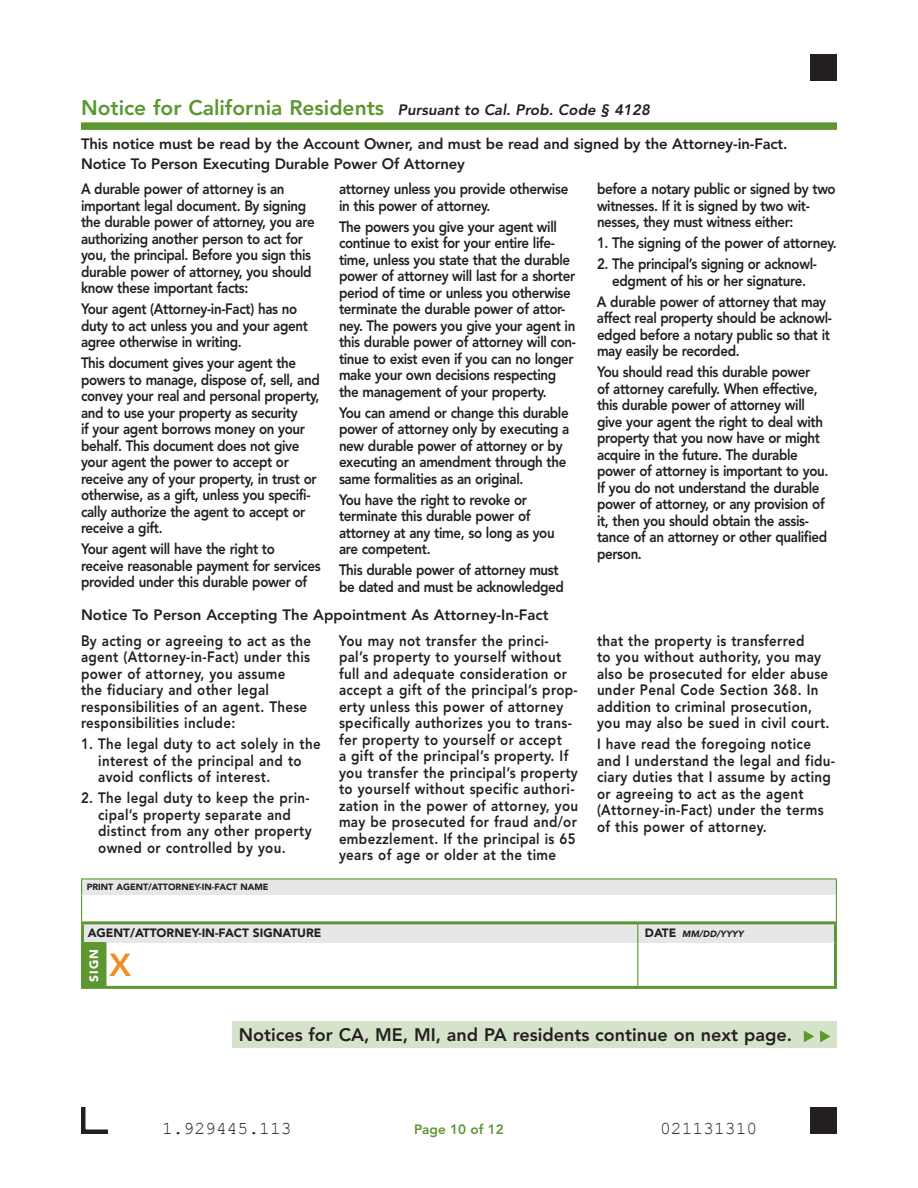
<style>
.page{position:relative;width:918px;height:1188px;background:#fff}
.page>*{position:absolute;margin:0;border:0;box-sizing:border-box;transform-origin:0 0}
.t1{font:800 31.5px "Avenir LT Std";color:#f28b20}
.t2{font:800 21px "Avenir LT Std";color:#5c9731}
.t3{font:800 18px "Avenir LT Std";color:#231f20}
.t4{font:18px "Courier New";color:#231f20}
.t5{font:800 15px/16.5px "Avenir LT Std";letter-spacing:-.025em;color:#231f20;scale:.89 1}
.t6{font:800 15px/16.5px "Avenir LT Std";letter-spacing:.025em;color:#231f20;scale:.89 1}
.t7{font:800 15px/19.5px "Avenir LT Std";letter-spacing:-.025em;color:#231f20}
.t8{font:800 15px/25.5px "Avenir LT Std";color:#231f20}
.t9{font:800 13.5px "Avenir LT Std";color:#5c9731}
.t10{font:900 12px "Avenir LT Std";color:#231f20}
.t11{font:900 12px "Avenir LT Std";color:#fff}
.t12{font:900 9px "Avenir LT Std";color:#231f20}
.t13{font:italic 900 9px "Avenir LT Std";color:#231f20}
.s1{font-style:italic;font-size:15px;color:#231f20}
.s2{font-style:normal;font-size:12px}
</style>
<div class="page">
<div style="left:81px;top:122px;width:756px;height:8px;background:#5c9731"></div>
<div style="left:82px;top:879px;width:754px;height:15px;background:#e6e7e9"></div>
<hr style="left:81px;top:878px;width:756px;height:2px;background:#5c9731">
<svg style="left:81px;top:880px;width:1px;height:41px"></svg>
<svg style="left:836px;top:880px;width:1px;height:41px"></svg>
<div style="left:82px;top:923px;width:754px;height:19px;background:#e6e7e9"></div>
<div style="left:82px;top:942px;width:23px;height:45px;background:#5c9731"></div>
<hr style="left:834px;top:924px;width:3px;height:18px;background:#5c9731">
<hr style="left:834px;top:942px;width:3px;height:44px;background:#5c9731">
<hr style="left:105px;top:986px;width:732px;height:3px;background:#5c9731">
<hr style="left:81px;top:921px;width:24px;height:3px;background:#5c9731">
<hr style="left:81px;top:924px;width:3px;height:18px;background:#5c9731">
<hr style="left:105px;top:921px;width:732px;height:3px;background:#5c9731">
<hr style="left:81px;top:942px;width:3px;height:44px;background:#5c9731">
<hr style="left:104px;top:942px;width:2px;height:44px;background:#5c9731">
<hr style="left:81px;top:986px;width:24px;height:3px;background:#5c9731">
<div style="left:232px;top:1021px;width:605px;height:27px;background:#d6e3cb"></div>
<svg style="left:804px;top:1030px;width:10px;height:12px"></svg>
<svg style="left:820px;top:1030px;width:10px;height:12px"></svg>
<hr style="left:637px;top:923px;width:1px;height:63px;background:#5c9731">
<div style="left:810px;top:1107px;width:27px;height:27px;background:#231f20"></div>
<svg style="left:81px;top:1107px;width:27px;height:27px"></svg>
<div style="left:810px;top:54px;width:27px;height:27px;background:#231f20"></div>
<h2 class="t2" style="left:81px;top:95px;width:570px">Notice for California Residents <span class="s1">Pursuant to Cal. Prob. Code § 4128</span></h2>
<p class="t7" style="left:81px;top:134px;width:708px">This notice must be read by the Account Owner, and must be read and signed by the Attorney-in-Fact.<br>Notice To Person Executing Durable Power Of Attorney</p>
<p class="t5" style="left:81px;top:181px;width:264px">A durable power of attorney is an important legal document. By signing the durable power of attorney, you are authorizing another person to act for you, the principal. Before you sign this durable power of attorney, you should know these important facts:</p>
<p class="t5" style="left:81px;top:301px;width:257px">Your agent (Attorney-in-Fact) has no duty to act unless you and your agent agree otherwise in writing.</p>
<p class="t5" style="left:81px;top:355px;width:270px">This document gives your agent the powers to manage, dispose of, sell, and convey your real and personal property, and to use your property as security<br>if your agent borrows money on your behalf. This document does not give your agent the power to accept or receive any of your property, in trust or otherwise, as a gift, unless you specifi&shy;cally authorize the agent to accept or receive a gift.</p>
<p class="t5" style="left:81px;top:541px;width:271px">Your agent will have the right to receive reasonable payment for services provided under this durable power of</p>
<p class="t5" style="left:597px;top:181px;width:270px">before a notary public or signed by two witnesses. If it is signed by two wit&shy;nesses, they must witness either:</p>
<p class="t5" style="left:597px;top:235px;width:271px">1. The signing of the power of attorney.</p>
<p class="t5" style="left:597px;top:256px;width:249px;text-align:center">2. The principal’s signing or acknowl&shy;edgment of his or her signature.</p>
<p class="t5" style="left:597px;top:293px;width:266px">A durable power of attorney that may affect real property should be acknowl&shy;edged before a notary public so that it may easily be recorded.</p>
<p class="t5" style="left:597px;top:364px;width:262px">You should read this durable power<br>of attorney carefully. When effective, this durable power of attorney will give your agent the right to deal with property that you now have or might acquire in the future. The durable power of attorney is important to you.<br>If you do not understand the durable power of attorney, or any provision of it, then you should obtain the assis&shy;tance of an attorney or other qualified person.</p>
<p class="t5" style="left:339px;top:181px;width:259px">attorney unless you provide otherwise in this power of attorney.</p>
<p class="t5" style="left:339px;top:218px;width:268px">The powers you give your agent will continue to exist for your entire life&shy;time, unless you state that the durable power of attorney will last for a shorter period of time or unless you otherwise terminate the durable power of attor&shy;ney. The powers you give your agent in this durable power of attorney will con&shy;tinue to exist even if you can no longer make your own decisions respecting the management of your property.</p>
<p class="t5" style="left:339px;top:404px;width:260px">You can amend or change this durable power of attorney only by executing a new durable power of attorney or by executing an amendment through the same formalities as an original.</p>
<p class="t5" style="left:339px;top:491px;width:244px">You have the right to revoke or terminate this durable power of attorney at any time, so long as you are competent.</p>
<p class="t5" style="left:339px;top:562px;width:254px">This durable power of attorney must be dated and must be acknowledged</p>
<p class="t8" style="left:81px;top:602px;width:469px">Notice To Person Accepting The Appointment As Attorney-In-Fact<br>By acting or agreeing to act as the</p>
<p class="t6" style="left:81px;top:649px;width:259px">agent (Attorney-in-Fact) under this power of attorney, you assume the fiduciary and other legal responsibilities of an agent. These responsibilities include:</p>
<p class="t6" style="left:98px;top:736px;width:252px;text-indent:-17px">1. The legal duty to act solely in the interest of the principal and to avoid conflicts of interest.</p>
<p class="t6" style="left:98px;top:790px;width:241px;text-indent:-17px">2. The legal duty to keep the prin&shy;cipal’s property separate and distinct from any other property owned or controlled by you.</p>
<p class="t6" style="left:339px;top:632px;width:270px">You may not transfer the princi&shy;pal’s property to yourself without full and adequate consideration or accept a gift of the principal’s prop&shy;erty unless this power of attorney specifically authorizes you to trans&shy;fer property to yourself or accept<br>a gift of the principal’s property. If you transfer the principal’s property to yourself without specific authori&shy;zation in the power of attorney, you may be prosecuted for fraud and/or embezzlement. If the principal is 65 years of age or older at the time</p>
<p class="t6" style="left:597px;top:632px;width:263px">that the property is transferred<br>to you without authority, you may also be prosecuted for elder abuse under Penal Code Section 368. In addition to criminal prosecution, you may also be sued in civil court.</p>
<p class="t6" style="left:597px;top:736px;width:269px">I have read the foregoing notice and I understand the legal and fidu&shy;ciary duties that I assume by acting or agreeing to act as the agent (Attorney-in-Fact) under the terms of this power of attorney.</p>
<p class="t12" style="left:87px;top:882px;width:183px">PRINT AGENT/ATTORNEY-IN-FACT NAME</p>
<p class="t10" style="left:88px;top:926px;width:235px">AGENT/ATTORNEY-IN-FACT SIGNATURE</p>
<p class="t13" style="left:645px;top:929px;width:100px"><span class="s2">DATE</span> MM/DD/YYYY</p>
<p class="t11" style="left:87px;top:982px;width:35px;rotate:-90deg">SIGN</p>
<h1 class="t1" style="left:110px;top:946px;width:23px">X</h1>
<p class="t3" style="left:239px;top:1024px;width:555px">Notices for CA, ME, MI, and PA residents continue on next page.</p>
<p class="t4" style="left:162px;top:1117px;width:131px">1.929445.113</p>
<p class="t9" style="left:414px;top:1121px;width:91px">Page 10 of 12</p>
<p class="t4" style="left:660px;top:1117px;width:99px">021131310</p>
</div>
